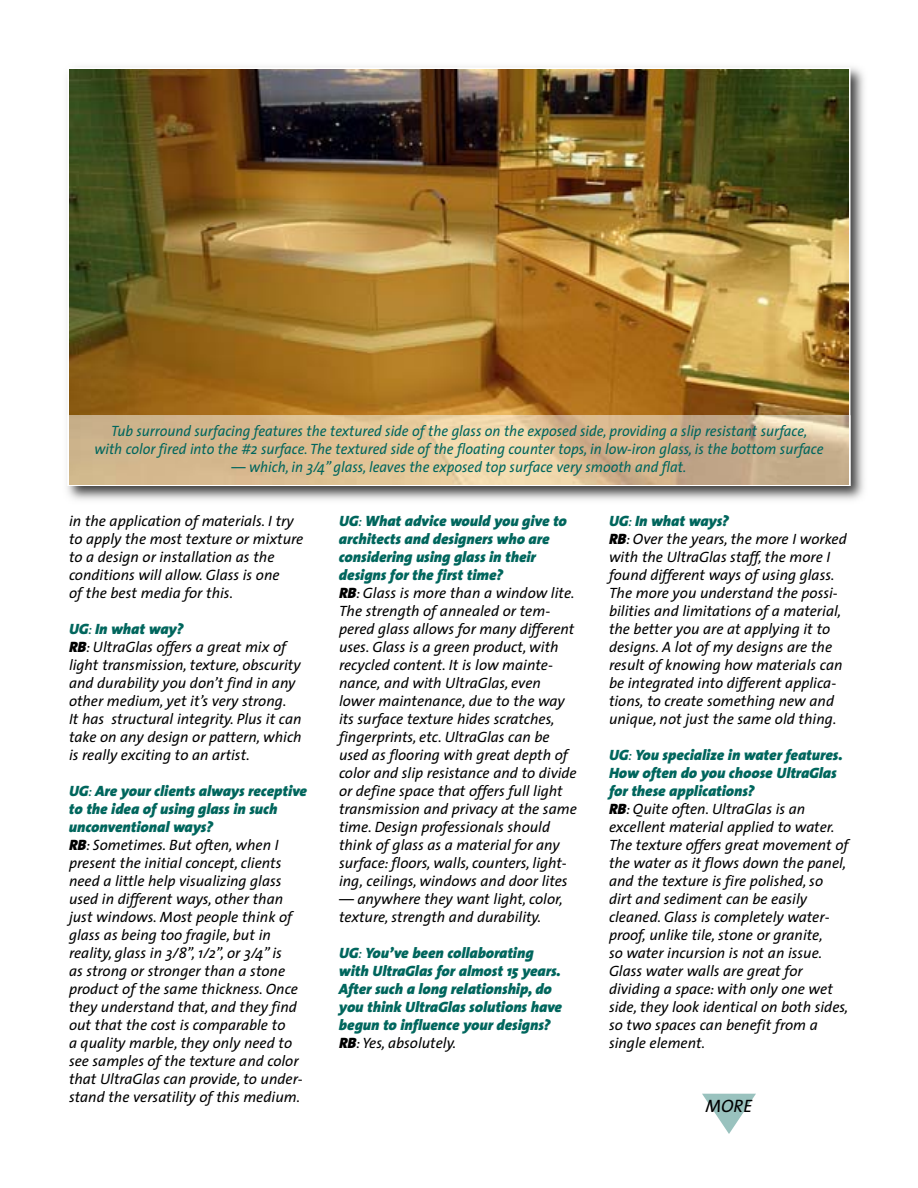
<style>
.page{position:relative;width:918px;height:1188px;background:#fff}
.page>*{position:absolute;margin:0;border:0;box-sizing:border-box;transform-origin:0 0}
.t1{font:italic 18px "The Sans";color:#000}
.t2{font:italic 15px/18px "The Sans";color:#000}
.t3{font:italic 15px/18px "The Sans";color:#00665d;text-align:center;scale:.95 1}
.t4{font:italic 900 15px/18px "The Sans";color:#00665d}
.s1{font-weight:900;color:#00665d}
.s2{color:#00665d}
.s3{font-weight:900}
.s4{font-weight:400}
.s5{color:#000}
.s6{font-weight:400;color:#000}
</style>
<div class="page">
<svg style="left:702px;top:1094px;width:54px;height:40px"></svg>
<img style="left:67px;top:67px;width:797px;height:433px">
<img style="left:71px;top:71px;width:776px;height:344px">
<svg style="left:68px;top:415px;width:782px;height:71px"></svg>
<img style="left:69px;top:415px;width:780px;height:69px">
<p class="t3" style="left:94px;top:424px;width:769px">Tub surround surfacing features the textured side of the glass on the exposed side, providing a slip resistant surface,<br>with color fired into the #2 surface. The textured side of the floating counter tops, in low-iron glass, is the bottom surface</p>
<p class="t3" style="left:231px;top:460px;width:480px">— which, in 3/4” glass, leaves the exposed top surface very smooth and flat.</p>
<p class="t2" style="left:69px;top:513px;width:236px">in the application of materials. I try to apply the most texture or mixture to a design or installation as the conditions will allow. Glass is one<br>of the best media for this.</p>
<p class="t2" style="left:69px;top:621px;width:234px"><span class="s1">UG</span><span class="s2">:</span> <span class="s1">In what way?<br></span><span class="s3">RB</span>: UltraGlas offers a great mix of light transmission, texture, obscurity and durability you don’t find in any other medium, yet it’s very strong.<br>It has structural integrity. Plus it can take on any design or pattern, which is really exciting to an artist.</p>
<p class="t2" style="left:69px;top:783px;width:240px"><span class="s1">UG</span><span class="s2">:</span> <span class="s1">Are your clients always receptive to the idea of using glass in such unconventional ways?<br></span><span class="s3">RB</span>: Sometimes. But often, when I present the initial concept, clients need a little help visualizing glass used in different ways, other than just windows. Most people think of glass as being too fragile, but in reality, glass in 3/8”, 1/2”, or 3/4” is<br>as strong or stronger than a stone product of the same thickness. Once they understand that, and they find out that the cost is comparable to<br>a quality marble, they only need to see samples of the texture and color that UltraGlas can provide, to under&shy;stand the versatility of this medium.</p>
<p class="t2" style="left:339px;top:513px;width:239px"><span class="s1">UG</span><span class="s2">:</span> <span class="s1">What advice would you give to architects and designers who are considering using glass in their designs for the first time?<br></span><span class="s3">RB</span>: Glass is more than a window lite.<br>The strength of annealed or tem&shy;pered glass allows for many different uses. Glass is a green product, with recycled content. It is low mainte&shy;nance, and with UltraGlas, even lower maintenance, due to the way its surface texture hides scratches, fingerprints, etc. UltraGlas can be used as flooring with great depth of color and slip resistance and to divide or define space that offers full light transmission and privacy at the same time. Design professionals should think of glass as a material for any surface: floors, walls, counters, light&shy;ing, ceilings, windows and door lites</p>
<p class="t2" style="left:339px;top:891px;width:225px">— anywhere they want light, color, texture, strength and durability.</p>
<p class="t4" style="left:339px;top:945px;width:225px">UG<span class="s4">:</span> You’ve been collaborating with UltraGlas for almost 15 years.<br>After such a long relationship, do you think UltraGlas solutions have begun to influence your designs?<br><span class="s5">RB</span><span class="s6">: Yes, absolutely.</span></p>
<p class="t2" style="left:609px;top:513px;width:239px"><span class="s1">UG</span><span class="s2">:</span> <span class="s1">In what ways?<br></span><span class="s3">RB</span>: Over the years, the more I worked with the UltraGlas staff, the more I found different ways of using glass.<br>The more you understand the possi&shy;bilities and limitations of a material, the better you are at applying it to designs. A lot of my designs are the result of knowing how materials can be integrated into different applica&shy;tions, to create something new and unique, not just the same old thing.</p>
<p class="t2" style="left:609px;top:747px;width:241px"><span class="s1">UG</span><span class="s2">:</span> <span class="s1">You specialize in water features.<br>How often do you choose UltraGlas for these applications?<br></span><span class="s3">RB</span>: Quite often. UltraGlas is an excellent material applied to water.<br>The texture offers great movement of the water as it flows down the panel, and the texture is fire polished, so dirt and sediment can be easily cleaned. Glass is completely water&shy;proof, unlike tile, stone or granite,<br>so water incursion is not an issue.<br>Glass water walls are great for dividing a space: with only one wet side, they look identical on both sides, so two spaces can benefit from a single element.</p>
<p class="t1" style="left:706px;top:1099px;width:48px">MORE</p>
</div>
